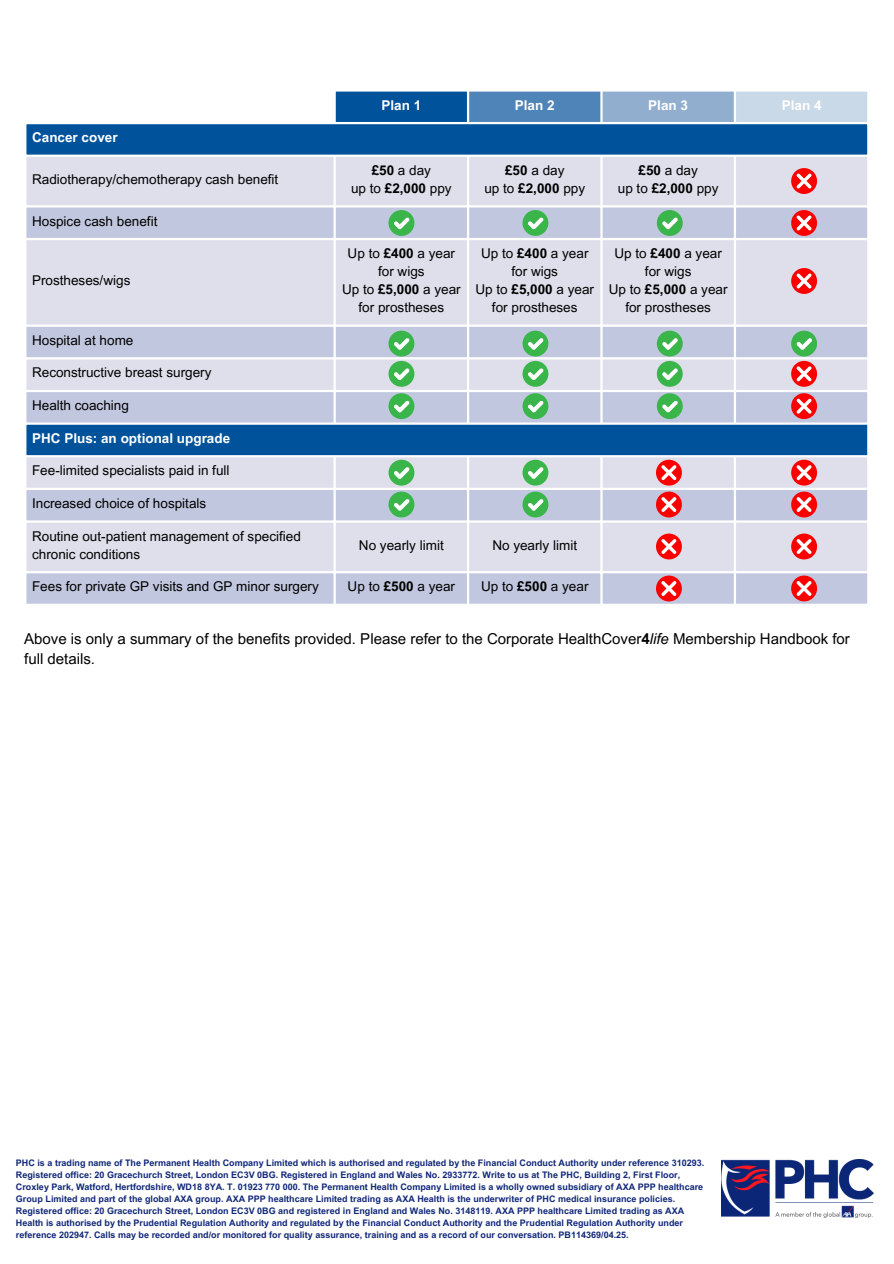
<style>
.page{position:relative;width:894px;height:1264px;background:#fff}
.page>*{position:absolute;margin:0;border:0;box-sizing:border-box;transform-origin:0 0}
.t1{font:15px/20.2px "Arial MT Pro";color:#000}
.t2{font:13.5px/18px "Arial MT Pro";color:#000;text-align:center}
.t3{font:700 13.5px "Arial MT Pro";color:#fff}
.t4{font:700 9px/12px "Arial MT Pro";color:#102778}
.s1{font-weight:700}
.s2{font-style:italic}
</style>
<div class="page">
<svg style="left:26px;top:92px;width:840px;height:63px;fill:#00529b"></svg>
<div style="left:467px;top:90px;width:134px;height:33px;background:#4e84b7"></div>
<div style="left:601px;top:90px;width:134px;height:33px;background:#91aecf"></div>
<div style="left:734px;top:90px;width:134px;height:33px;background:#cad9e7"></div>
<div style="left:26px;top:157px;width:840px;height:48px;background:#dedfeb"></div>
<svg style="left:26px;top:207px;width:840px;height:396px;background:#c0c9df"></svg>
<hr style="left:333px;top:92px;width:3px;height:30px;background:#fff">
<hr style="left:333px;top:157px;width:3px;height:265px;background:#fff">
<hr style="left:333px;top:457px;width:3px;height:146px;background:#fff">
<hr style="left:467px;top:92px;width:2px;height:30px;background:#fff">
<hr style="left:467px;top:157px;width:2px;height:265px;background:#fff">
<hr style="left:467px;top:457px;width:2px;height:146px;background:#fff">
<hr style="left:600px;top:92px;width:2px;height:30px;background:#fff">
<hr style="left:600px;top:157px;width:2px;height:265px;background:#fff">
<hr style="left:600px;top:457px;width:2px;height:146px;background:#fff">
<hr style="left:733px;top:92px;width:2px;height:30px;background:#fff">
<hr style="left:733px;top:157px;width:2px;height:265px;background:#fff">
<hr style="left:733px;top:457px;width:2px;height:146px;background:#fff">
<hr style="left:866px;top:92px;width:3px;height:511px;background:#fff">
<hr style="left:24px;top:89px;width:845px;height:3px;background:#fff">
<hr style="left:24px;top:122px;width:845px;height:2px;background:#fff">
<hr style="left:24px;top:238px;width:845px;height:2px;background:#fff">
<hr style="left:24px;top:324px;width:845px;height:3px;background:#fff">
<hr style="left:24px;top:357px;width:845px;height:2px;background:#fff">
<hr style="left:24px;top:390px;width:845px;height:2px;background:#fff">
<hr style="left:24px;top:422px;width:845px;height:3px;background:#fff">
<hr style="left:24px;top:455px;width:845px;height:2px;background:#fff">
<hr style="left:24px;top:488px;width:845px;height:2px;background:#fff">
<hr style="left:24px;top:520px;width:845px;height:2px;background:#fff">
<hr style="left:24px;top:571px;width:845px;height:2px;background:#fff">
<div style="left:791px;top:168px;width:25px;height:26px;background:#fc0000;border-radius:50%"></div>
<svg style="left:796px;top:173px;width:15px;height:15px"></svg>
<svg style="left:388px;top:210px;width:26px;height:26px"></svg>
<svg style="left:522px;top:210px;width:26px;height:26px"></svg>
<svg style="left:656px;top:210px;width:26px;height:26px"></svg>
<div style="left:791px;top:210px;width:25px;height:26px;background:#fc0000;border-radius:50%"></div>
<svg style="left:796px;top:215px;width:15px;height:15px"></svg>
<svg style="left:388px;top:393px;width:26px;height:26px"></svg>
<svg style="left:522px;top:393px;width:26px;height:26px"></svg>
<svg style="left:656px;top:393px;width:26px;height:26px"></svg>
<div style="left:791px;top:393px;width:25px;height:26px;background:#fc0000;border-radius:50%"></div>
<svg style="left:796px;top:398px;width:15px;height:15px"></svg>
<div style="left:791px;top:268px;width:25px;height:26px;background:#fc0000;border-radius:50%"></div>
<svg style="left:796px;top:273px;width:15px;height:15px"></svg>
<div style="left:791px;top:361px;width:25px;height:26px;background:#fc0000;border-radius:50%"></div>
<svg style="left:796px;top:366px;width:15px;height:15px"></svg>
<svg style="left:388px;top:330px;width:26px;height:57px"></svg>
<svg style="left:522px;top:330px;width:26px;height:57px"></svg>
<svg style="left:656px;top:330px;width:26px;height:57px"></svg>
<svg style="left:791px;top:330px;width:25px;height:26px"></svg>
<div style="left:791px;top:460px;width:25px;height:25px;background:#fc0000;border-radius:50%"></div>
<svg style="left:796px;top:465px;width:15px;height:15px"></svg>
<div style="left:655px;top:460px;width:26px;height:25px;background:#fc0000;border-radius:50%"></div>
<svg style="left:661px;top:465px;width:15px;height:15px"></svg>
<div style="left:791px;top:491px;width:25px;height:26px;background:#fc0000;border-radius:50%"></div>
<svg style="left:796px;top:497px;width:15px;height:15px"></svg>
<svg style="left:655px;top:491px;width:26px;height:26px"></svg>
<svg style="left:661px;top:497px;width:15px;height:15px"></svg>
<div style="left:791px;top:533px;width:25px;height:26px;background:#fc0000;border-radius:50%"></div>
<svg style="left:796px;top:539px;width:15px;height:15px"></svg>
<div style="left:655px;top:533px;width:26px;height:26px;background:#fc0000;border-radius:50%"></div>
<svg style="left:661px;top:539px;width:15px;height:15px"></svg>
<div style="left:791px;top:575px;width:25px;height:26px;background:#fc0000;border-radius:50%"></div>
<svg style="left:796px;top:581px;width:15px;height:15px"></svg>
<svg style="left:655px;top:575px;width:26px;height:26px"></svg>
<svg style="left:661px;top:581px;width:15px;height:15px"></svg>
<svg style="left:388px;top:460px;width:26px;height:25px"></svg>
<svg style="left:522px;top:460px;width:26px;height:25px"></svg>
<svg style="left:388px;top:491px;width:26px;height:26px"></svg>
<svg style="left:522px;top:491px;width:26px;height:26px"></svg>
<img style="left:721px;top:1159px;width:152px;height:58px">
<p class="t3" style="left:32px;top:132px;width:87px">Cancer cover</p>
<p class="t2" style="left:32px;top:172px;width:248px">Radiotherapy/chemotherapy cash benefit</p>
<p class="t2" style="left:32px;top:213px;width:127px">Hospice cash benefit</p>
<p class="t2" style="left:32px;top:273px;width:100px">Prostheses/wigs</p>
<p class="t3" style="left:381px;top:100px;width:41px">Plan 1</p>
<p class="t3" style="left:514px;top:100px;width:41px">Plan 2</p>
<p class="t3" style="left:648px;top:100px;width:41px">Plan 3</p>
<p class="t3" style="left:781px;top:100px;width:41px">Plan 4</p>
<p class="t2" style="left:371px;top:163px;width:61px"><span class="s1">£50</span> a day</p>
<p class="t2" style="left:351px;top:181px;width:102px">up to <span class="s1">£2,000</span> ppy</p>
<p class="t2" style="left:505px;top:163px;width:61px"><span class="s1">£50</span> a day</p>
<p class="t2" style="left:484px;top:181px;width:102px">up to <span class="s1">£2,000</span> ppy</p>
<p class="t2" style="left:638px;top:163px;width:61px"><span class="s1">£50</span> a day</p>
<p class="t2" style="left:617px;top:181px;width:102px">up to <span class="s1">£2,000</span> ppy</p>
<p class="t2" style="left:347px;top:246px;width:109px">Up to <span class="s1">£400</span> a year for wigs</p>
<p class="t2" style="left:342px;top:282px;width:120px">Up to <span class="s1">£5,000</span> a year for prostheses</p>
<p class="t2" style="left:481px;top:246px;width:109px">Up to <span class="s1">£400</span> a year for wigs</p>
<p class="t2" style="left:475px;top:282px;width:120px">Up to <span class="s1">£5,000</span> a year for prostheses</p>
<p class="t2" style="left:614px;top:246px;width:109px">Up to <span class="s1">£400</span> a year for wigs</p>
<p class="t2" style="left:608px;top:282px;width:120px">Up to <span class="s1">£5,000</span> a year for prostheses</p>
<p class="t2" style="left:32px;top:333px;width:103px">Hospital at home</p>
<p class="t2" style="left:32px;top:365px;width:181px">Reconstructive breast surgery</p>
<p class="t2" style="left:32px;top:398px;width:98px">Health coaching</p>
<p class="t3" style="left:32px;top:433px;width:200px">PHC Plus: an optional upgrade</p>
<p class="t2" style="left:32px;top:463px;width:199px">Fee-limited specialists paid in full</p>
<p class="t2" style="left:32px;top:496px;width:176px">Increased choice of hospitals</p>
<p class="t2" style="left:32px;top:528px;width:270px;text-align:left">Routine out-patient management of specified chronic conditions</p>
<p class="t2" style="left:359px;top:537px;width:86px">No yearly limit</p>
<p class="t2" style="left:492px;top:537px;width:86px">No yearly limit</p>
<p class="t2" style="left:32px;top:579px;width:288px">Fees for private GP visits and GP minor surgery</p>
<p class="t2" style="left:347px;top:579px;width:109px">Up to <span class="s1">£500</span> a year</p>
<p class="t2" style="left:481px;top:579px;width:109px">Up to <span class="s1">£500</span> a year</p>
<p class="t1" style="left:24px;top:630px;width:827px">Above is only a summary of the benefits provided. Please refer to the Corporate HealthCover<span class="s1">4</span><span class="s2">life</span> Membership Handbook for full details.</p>
<p class="t4" style="left:16px;top:1158px;width:689px">PHC is a trading name of The Permanent Health Company Limited which is authorised and regulated by the Financial Conduct Authority under reference 310293.<br>Registered office: 20 Gracechurch Street, London EC3V 0BG. Registered in England and Wales No. 2933772. Write to us at The PHC, Building 2, First Floor, Croxley Park, Watford, Hertfordshire, WD18 8YA. T. 01923 770 000. The Permanent Health Company Limited is a wholly owned subsidiary of AXA PPP healthcare Group Limited and part of the global AXA group. AXA PPP healthcare Limited trading as AXA Health is the underwriter of PHC medical insurance policies.<br>Registered office: 20 Gracechurch Street, London EC3V 0BG and registered in England and Wales No. 3148119. AXA PPP healthcare Limited trading as AXA Health is authorised by the Prudential Regulation Authority and regulated by the Financial Conduct Authority and the Prudential Regulation Authority under reference 202947. Calls may be recorded and/or monitored for quality assurance, training and as a record of our conversation. PB114369/04.25.</p>
</div>
